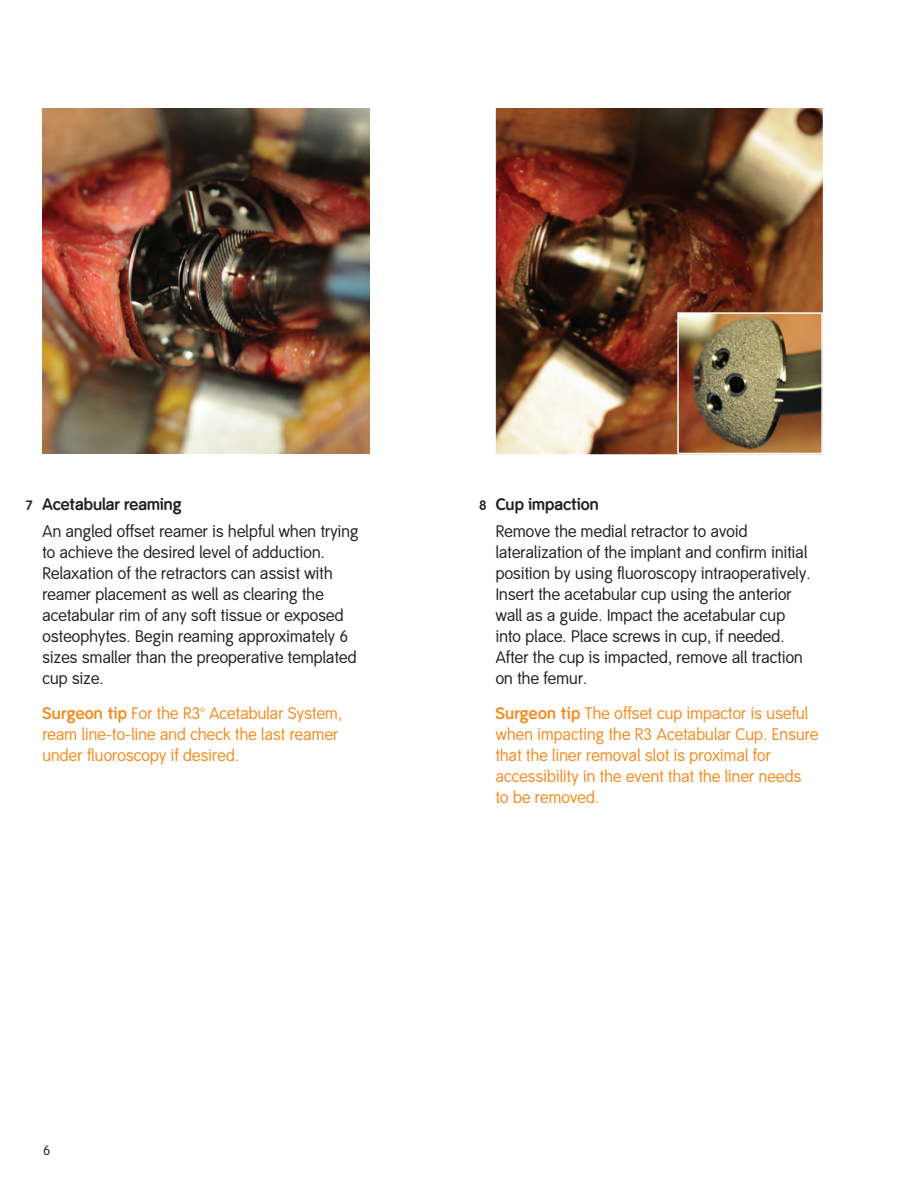
<style>
.page{position:relative;width:918px;height:1188px;background:#fff}
.page>*{position:absolute;margin:0;border:0;box-sizing:border-box;transform-origin:0 0}
.t1{font:16.5px/21px "Smith&Nephew";letter-spacing:.015em;color:#231f20}
.t2{font:16.5px/21px "Smith&Nephew";letter-spacing:.015em;color:#f68b1f}
.t3{font:700 16.5px "Smith&Nephew";color:#231f20}
.t4{font:13.5px "Smith&Nephew";color:#231f20}
.s1{font-size:13.5px}
.s2{font-weight:700}
</style>
<div class="page">
<img style="left:43px;top:108px;width:327px;height:346px">
<img style="left:496px;top:108px;width:327px;height:346px">
<img style="left:680px;top:315px;width:140px;height:136px">
<div style="left:677px;top:312px;width:146px;height:142px;border:2px solid #fff"></div>
<p class="t3" style="left:26px;top:494px;width:157px"><span class="s1">7</span> Acetabular reaming</p>
<p class="t1" style="left:42px;top:522px;width:318px">An angled offset reamer is helpful when trying to achieve the desired level of adduction.<br>Relaxation of the retractors can assist with reamer placement as well as clearing the acetabular rim of any soft tissue or exposed osteophytes. Begin reaming approximately 6 sizes smaller than the preoperative templated cup size.</p>
<p class="t2" style="left:42px;top:703px;width:301px"><span class="s2">Surgeon tip</span> For the R3™ Acetabular System, ream line-to-line and check the last reamer under fluoroscopy if desired.</p>
<p class="t3" style="left:479px;top:494px;width:121px"><span class="s1">8</span> Cup impaction</p>
<p class="t1" style="left:496px;top:522px;width:316px">Remove the medial retractor to avoid lateralization of the implant and confirm initial position by using fluoroscopy intraoperatively.<br>Insert the acetabular cup using the anterior wall as a guide. Impact the acetabular cup into place. Place screws in cup, if needed.<br>After the cup is impacted, remove all traction on the femur.</p>
<p class="t2" style="left:496px;top:703px;width:324px"><span class="s2">Surgeon tip</span> The offset cup impactor is useful when impacting the R3 Acetabular Cup. Ensure that the liner removal slot is proximal for accessibility in the event that the liner needs<br>to be removed.</p>
<p class="t4" style="left:43px;top:1143px;width:9px">6</p>
</div>
